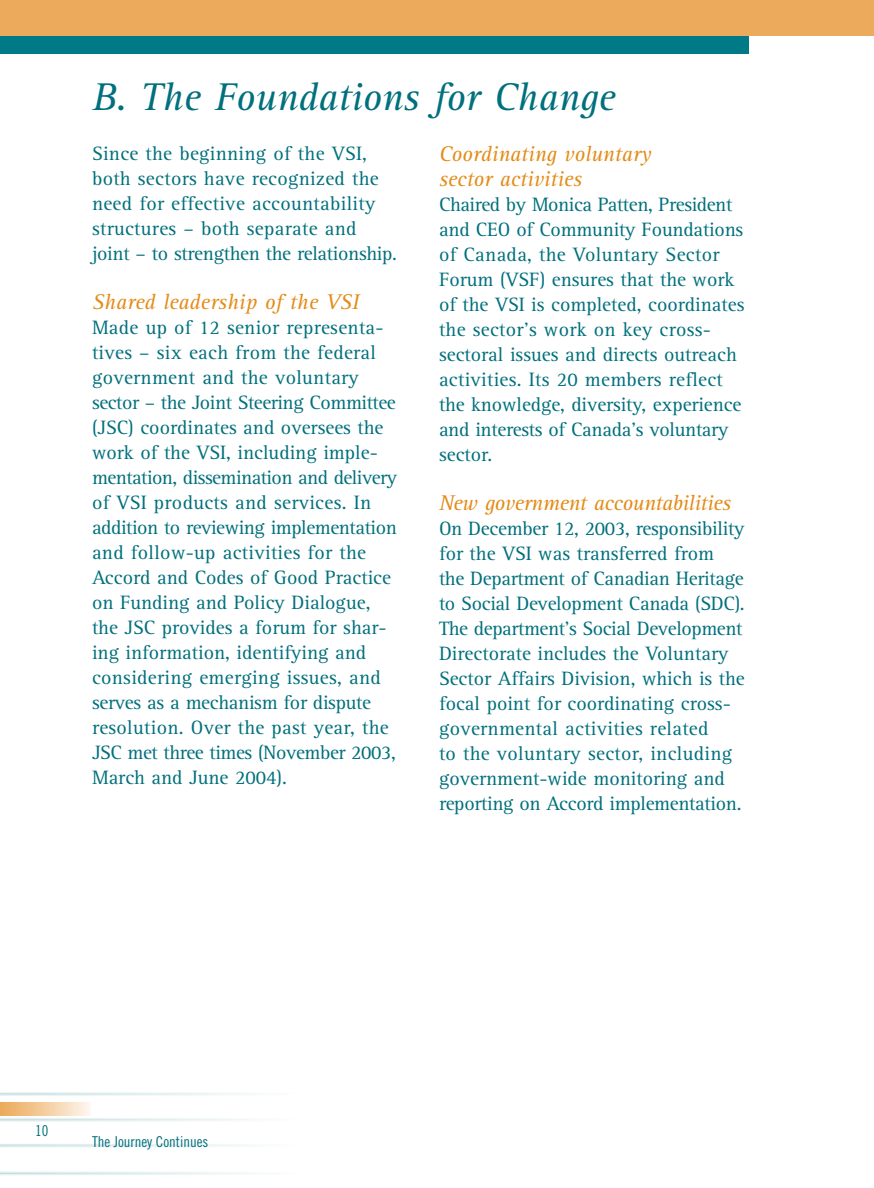
<style>
.page{position:relative;width:874px;height:1188px;background:#fff}
.page>*{position:absolute;margin:0;border:0;box-sizing:border-box;transform-origin:0 0}
.t1{font:italic 40px "Rotis Serif";color:#00707c}
.t2{font:italic 22px/25px "Rotis Serif";color:#e38c19}
.t3{font:20px/25px "Rotis Serif";color:#00707c}
.t4{font:15px "Trade Gothic Cond Eighteen";color:#00707c}
</style>
<div class="page">
<img style="left:0;top:1092px;width:257px;height:83px">
<div style="left:0;top:0;width:749px;height:54px;background:#007a86"></div>
<div style="left:0;top:0;width:874px;height:36px;background:#ecaa5c"></div>
<svg style="left:0;top:1102px;width:92px;height:13px"></svg>
<h1 class="t1" style="left:92px;top:82px;width:525px">B. The Foundations for Change</h1>
<p class="t3" style="left:92px;top:143px;width:307px">Since the beginning of the VSI, both sectors have recognized the need for effective accountability structures – both separate and joint – to strengthen the relationship.</p>
<p class="t2" style="left:92px;top:291px;width:269px">Shared leadership of the VSI</p>
<p class="t3" style="left:92px;top:317px;width:307px">Made up of 12 senior representa&shy;tives – six each from the federal government and the voluntary sector – the Joint Steering Committee (JSC) coordinates and oversees the work of the VSI, including imple&shy;mentation, dissemination and delivery of VSI products and services. In addition to reviewing implementation and follow-up activities for the Accord and Codes of Good Practice on Funding and Policy Dialogue, the JSC provides a forum for shar&shy;ing information, identifying and considering emerging issues, and serves as a mechanism for dispute resolution. Over the past year, the JSC met three times (November 2003, March and June 2004).</p>
<p class="t2" style="left:439px;top:143px;width:214px">Coordinating voluntary sector activities</p>
<p class="t3" style="left:439px;top:194px;width:307px">Chaired by Monica Patten, President and CEO of Community Foundations of Canada, the Voluntary Sector<br>Forum (VSF) ensures that the work of the VSI is completed, coordinates the sector’s work on key cross&shy;sectoral issues and directs outreach activities. Its 20 members reflect the knowledge, diversity, experience and interests of Canada’s voluntary sector.</p>
<p class="t2" style="left:439px;top:492px;width:294px">New government accountabilities</p>
<p class="t3" style="left:439px;top:518px;width:307px">On December 12, 2003, responsibility for the VSI was transferred from<br>the Department of Canadian Heritage to Social Development Canada (SDC).<br>The department’s Social Development Directorate includes the Voluntary Sector Affairs Division, which is the focal point for coordinating cross&shy;governmental activities related<br>to the voluntary sector, including government-wide monitoring and reporting on Accord implementation.</p>
<p class="t4" style="left:35px;top:1126px;width:15px">10</p>
<p class="t4" style="left:92px;top:1136px;width:118px">The Journey Continues</p>
</div>
